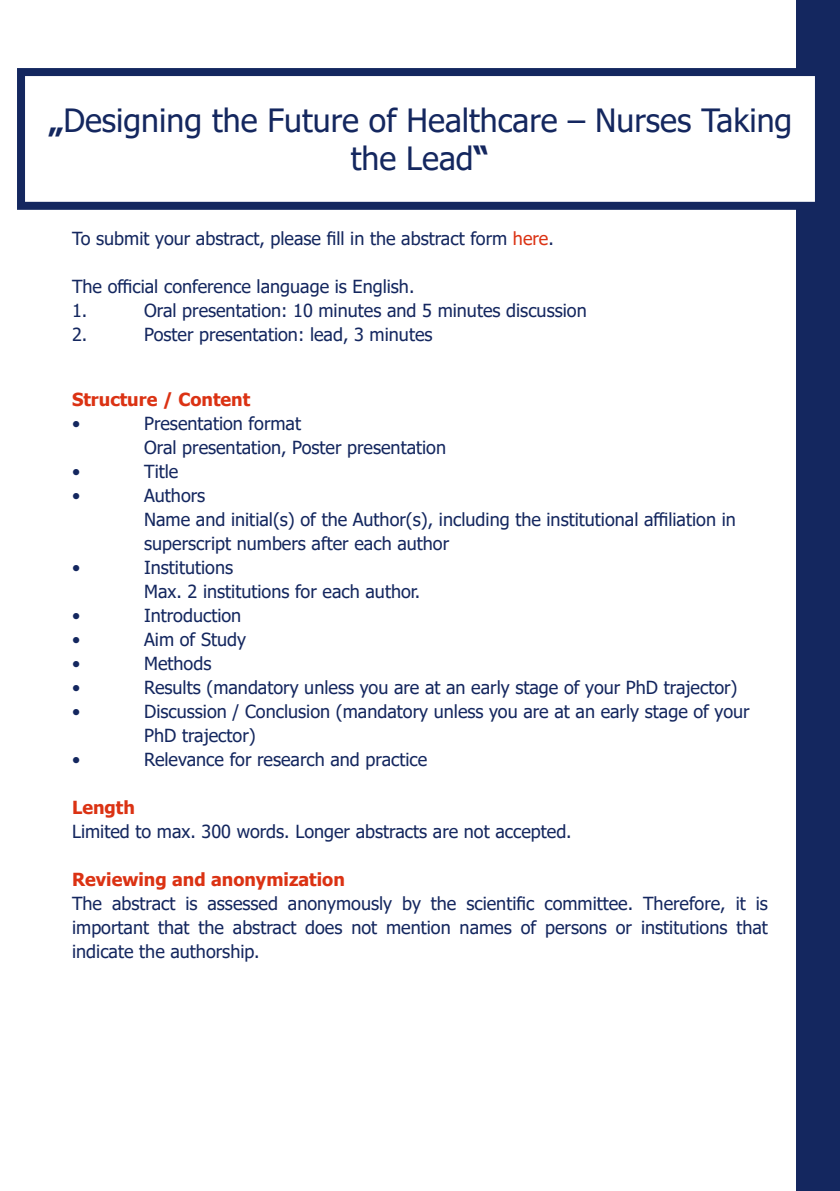
<style>
.page{position:relative;width:840px;height:1191px;background:#fff}
.page>*{position:absolute;margin:0;border:0;box-sizing:border-box;transform-origin:0 0}
.t1{font:32px/38.4px "Tahoma";color:#14275f;text-align:center}
.Text{font:18px/24px "Tahoma";color:#14275f}
.Text-2{font:700 18px "Tahoma";color:#db3213}
.s1{font-weight:700}
.s2{color:#db3213}
</style>
<div class="page">
<div style="left:796px;top:0;width:43px;height:1191px;background:#14275f"></div>
<div style="left:21px;top:72px;width:797px;height:134px;background:#fff"></div>
<div style="left:17px;top:68px;width:805px;height:142px;border:8px solid #14275f"></div>
<p class="t1" style="left:48px;top:103px;width:745px"><span class="s1">„</span>Designing the Future of Healthcare – Nurses Taking the Lead<span class="s1">“</span></p>
<p class="Text" style="left:72px;top:227px;width:483px">To submit your abstract, please fill in the abstract form <span class="s2">here</span>.</p>
<p class="Text" style="left:72px;top:275px;width:344px">The official conference language is English.</p>
<p class="Text" style="left:72px;top:299px;width:17px">1.</p>
<p class="Text" style="left:144px;top:299px;width:444px">Oral presentation: 10 minutes and 5 minutes discussion</p>
<p class="Text" style="left:72px;top:323px;width:17px">2.</p>
<p class="Text" style="left:144px;top:323px;width:290px">Poster presentation: lead, 3 minutes</p>
<p class="Text-2" style="left:72px;top:386px;width:179px">Structure / Content</p>
<p class="Text" style="left:72px;top:412px;width:10px">•</p>
<p class="Text" style="left:144px;top:412px;width:158px">Presentation format</p>
<p class="Text" style="left:144px;top:436px;width:303px">Oral presentation, Poster presentation</p>
<p class="Text" style="left:72px;top:460px;width:10px">•</p>
<p class="Text" style="left:144px;top:460px;width:36px">Title</p>
<p class="Text" style="left:72px;top:484px;width:10px">•</p>
<p class="Text" style="left:144px;top:484px;width:63px">Authors</p>
<p class="Text" style="left:144px;top:508px;width:593px">Name and initial(s) of the Author(s), including the institutional affiliation in superscript numbers after each author</p>
<p class="Text" style="left:72px;top:556px;width:10px">•</p>
<p class="Text" style="left:144px;top:556px;width:90px">Institutions</p>
<p class="Text" style="left:144px;top:580px;width:277px">Max. 2 institutions for each author.</p>
<p class="Text" style="left:72px;top:604px;width:10px">•</p>
<p class="Text" style="left:144px;top:604px;width:99px">Introduction</p>
<p class="Text" style="left:72px;top:628px;width:10px">•</p>
<p class="Text" style="left:144px;top:628px;width:103px">Aim of Study</p>
<p class="Text" style="left:72px;top:652px;width:10px">•</p>
<p class="Text" style="left:144px;top:652px;width:69px">Methods</p>
<p class="Text" style="left:72px;top:676px;width:10px">•</p>
<p class="Text" style="left:144px;top:676px;width:594px">Results (mandatory unless you are at an early stage of your PhD trajector)</p>
<p class="Text" style="left:72px;top:700px;width:10px">•</p>
<p class="Text" style="left:144px;top:700px;width:606px">Discussion / Conclusion (mandatory unless you are at an early stage of your<br>PhD trajector)</p>
<p class="Text" style="left:72px;top:748px;width:10px">•</p>
<p class="Text" style="left:144px;top:748px;width:284px">Relevance for research and practice</p>
<p class="Text-2" style="left:72px;top:794px;width:64px">Length</p>
<p class="Text" style="left:72px;top:820px;width:501px">Limited to max. 300 words. Longer abstracts are not accepted.</p>
<p class="Text-2" style="left:72px;top:866px;width:274px">Reviewing and anonymization</p>
<p class="Text" style="left:72px;top:892px;width:697px;text-align:justify">The abstract is assessed anonymously by the scientific committee. Therefore, it is important that the abstract does not mention names of persons or institutions that indicate the authorship.</p>
</div>
